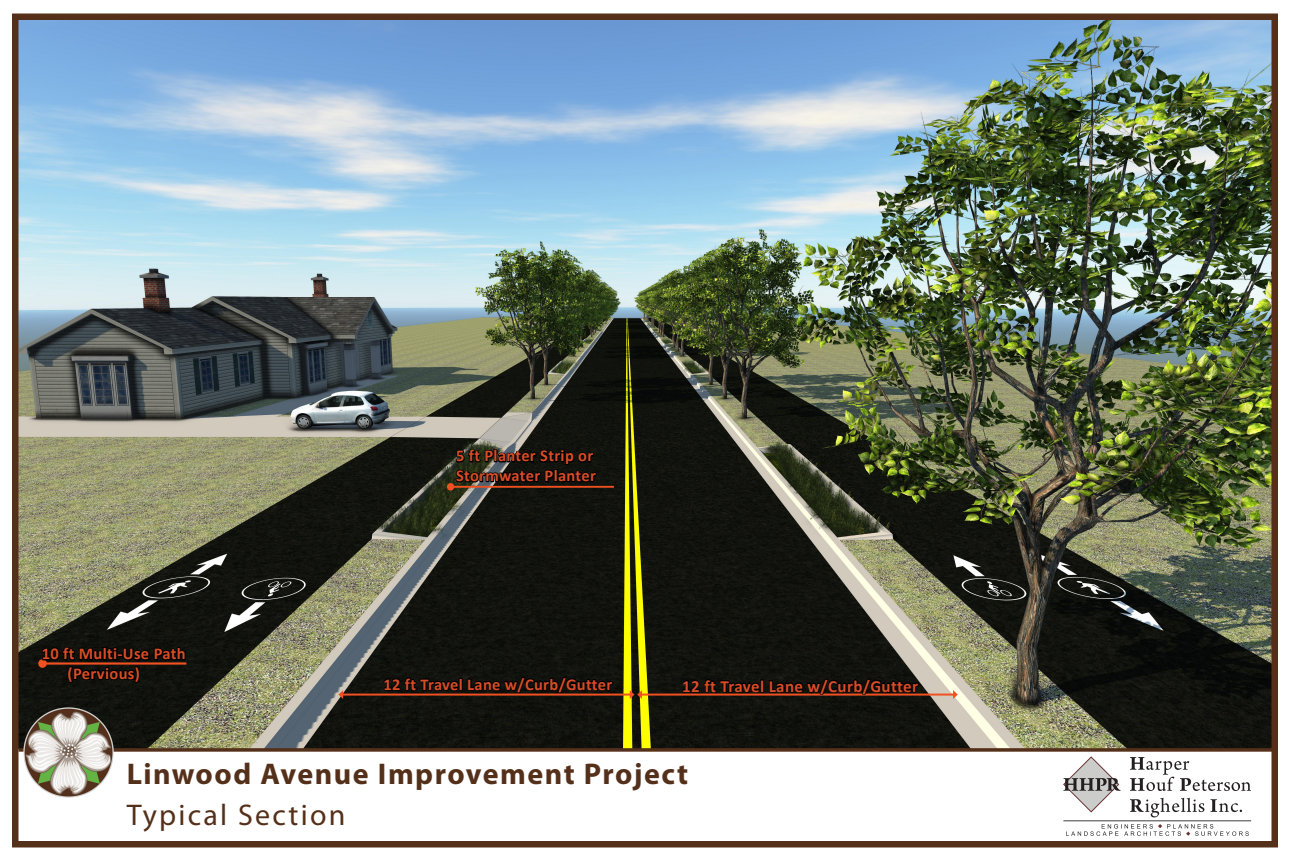
<style>
.page{position:relative;width:1296px;height:864px;background:#fff}
.page>*{position:absolute;margin:0;border:0;box-sizing:border-box;transform-origin:0 0}
.t1{font:700 30px "Myriad Pro";letter-spacing:.05em;color:#54301a}
.t2{font:30px "Myriad Pro";letter-spacing:.075em;color:#54301a}
.t3{font:700 17px "Calibri";letter-spacing:.02em;color:#d84c27}
.t4{font:700 16.5px/19.8px "Calibri";letter-spacing:.02em;color:#d84c27}
</style>
<div class="page">
<img style="left:19px;top:21px;width:1252px;height:727px">
<div style="left:12px;top:14px;width:1266px;height:834px;border:6px solid #54301a"></div>
<svg style="left:127px;top:748px;width:1151px;height:4px;background:#60402c"></svg>
<img style="left:12px;top:697px;width:115px;height:115px">
<svg style="left:1130px;top:798px;width:112px;height:19px"></svg>
<svg style="left:1130px;top:757px;width:121px;height:34px"></svg>
<svg style="left:1063px;top:756px;width:58px;height:57px"></svg>
<svg style="left:1066px;top:824px;width:183px;height:12px"></svg>
<hr style="left:1063px;top:839px;width:188px;height:1px;background:#3e3e3f">
<hr style="left:1063px;top:821px;width:188px;height:1px;background:#3e3e3f">
<svg style="left:454px;top:448px;width:144px;height:45px;background:#181914"></svg>
<hr style="left:451px;top:486px;width:163px;height:2px;background:#f15122">
<div style="left:447px;top:483px;width:7px;height:8px;background:#f15122;border-radius:50%"></div>
<svg style="left:38px;top:659px;width:9px;height:9px"></svg>
<svg style="left:40px;top:638px;width:148px;height:48px;background:#17100a"></svg>
<hr style="left:640px;top:694px;width:315px;height:2px;background:#f15122">
<svg style="left:953px;top:690px;width:5px;height:9px"></svg>
<svg style="left:681px;top:671px;width:239px;height:26px;background:#1e130c"></svg>
<hr style="left:341px;top:694px;width:291px;height:2px;background:#f15122">
<svg style="left:630px;top:690px;width:12px;height:9px"></svg>
<svg style="left:338px;top:690px;width:5px;height:9px"></svg>
<svg style="left:382px;top:670px;width:232px;height:30px;background:#1b120b"></svg>
<p class="t4" style="left:68px;top:644px;width:120px;line-height:19.6px;text-indent:-26px">10 ft Multi-Use Path (Pervious)</p>
<p class="t4" style="left:456px;top:446px;width:141px">5 ft Planter Strip or<br>Stormwater Planter</p>
<p class="t4" style="left:383px;top:674px;width:230px">12 ft Travel Lane w/Curb/Gutter</p>
<p class="t3" style="left:682px;top:674px;width:237px">12 ft Travel Lane w/Curb/Gutter</p>
<h1 class="t1" style="left:127px;top:754px;width:563px">Linwood Avenue Improvement Project</h1>
<h1 class="t2" style="left:127px;top:797px;width:220px">Typical Section</h1>
</div>
